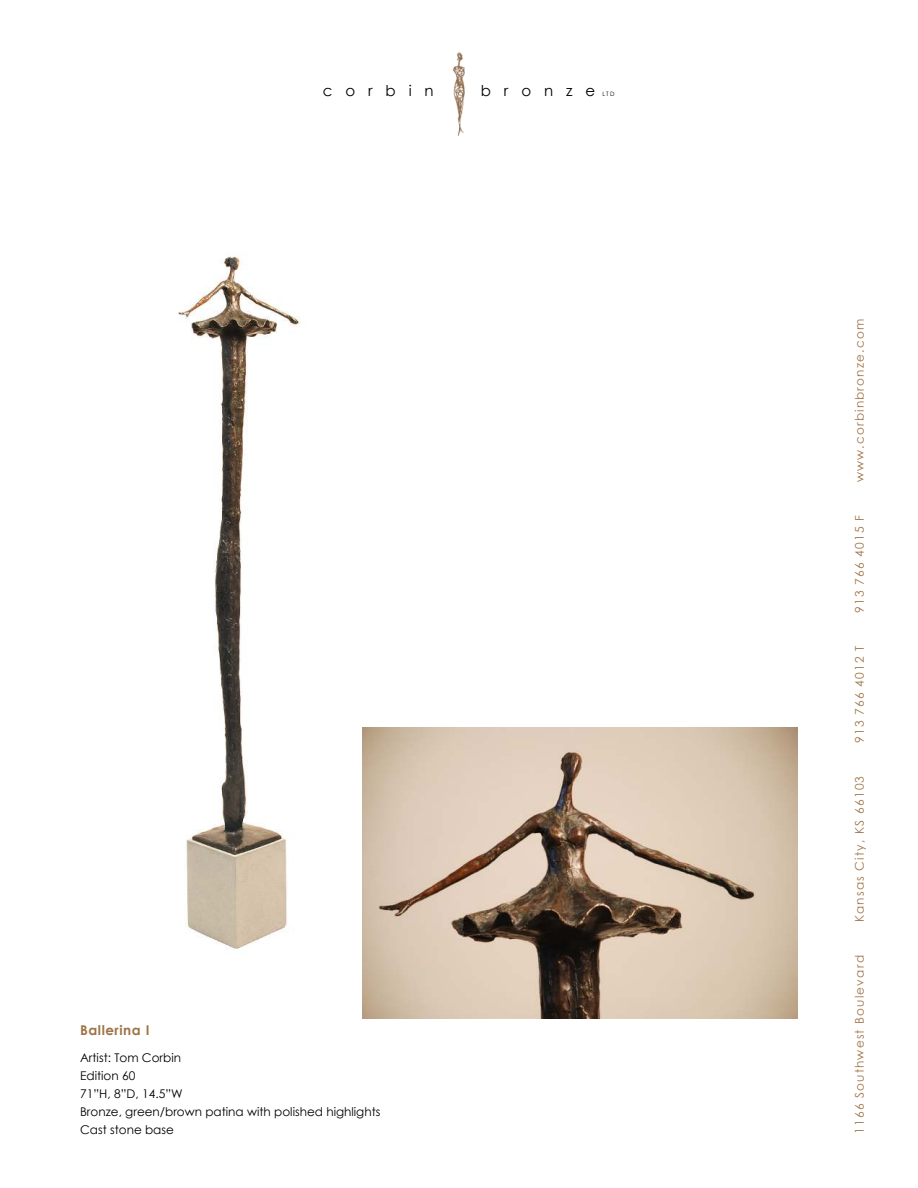
<style>
.page{position:relative;width:918px;height:1188px;background:#fff}
.page>*{position:absolute;margin:0;border:0;box-sizing:border-box;transform-origin:0 0}
.t1{font:15px "Century Gothic";letter-spacing:.86em;color:#000}
.t2{font:700 13.5px "Century Gothic";letter-spacing:.04em;color:#9f7448}
.t3{font:12px/18px "Century Gothic";color:#000}
.t4{font:12px "Century Gothic";letter-spacing:.1em;color:#9f7448}
.t5{font:6px "Century Gothic";color:#000}
</style>
<div class="page">
<img style="left:452px;top:52px;width:13px;height:84px">
<img style="left:363px;top:727px;width:435px;height:292px">
<img style="left:178px;top:256px;width:122px;height:693px">
<p class="t1" style="left:323px;top:85px;width:112px">corbin</p>
<p class="t1" style="left:481px;top:85px;width:116px">bronze</p>
<p class="t5" style="left:602px;top:92px;width:14px">LTD</p>
<p class="t2" style="left:80px;top:1022px;width:71px">Ballerina I</p>
<p class="t3" style="left:80px;top:1049px;width:302px">Artist: Tom Corbin<br>Edition 60<br>71”H, 8”D, 14.5”W<br>Bronze, green/brown patina with polished highlights<br>Cast stone base</p>
<p class="t4" style="left:855px;top:482px;width:165px;rotate:-90deg">www.corbinbronze.com</p>
<p class="t4" style="left:855px;top:613px;width:99px;rotate:-90deg">913 766 4015 F</p>
<p class="t4" style="left:855px;top:743px;width:99px;rotate:-90deg">913 766 4012 T</p>
<p class="t4" style="left:855px;top:922px;width:148px;rotate:-90deg">Kansas City, KS 66103</p>
<p class="t4" style="left:855px;top:1134px;width:180px;rotate:-90deg">1166 Southwest Boulevard</p>
</div>
